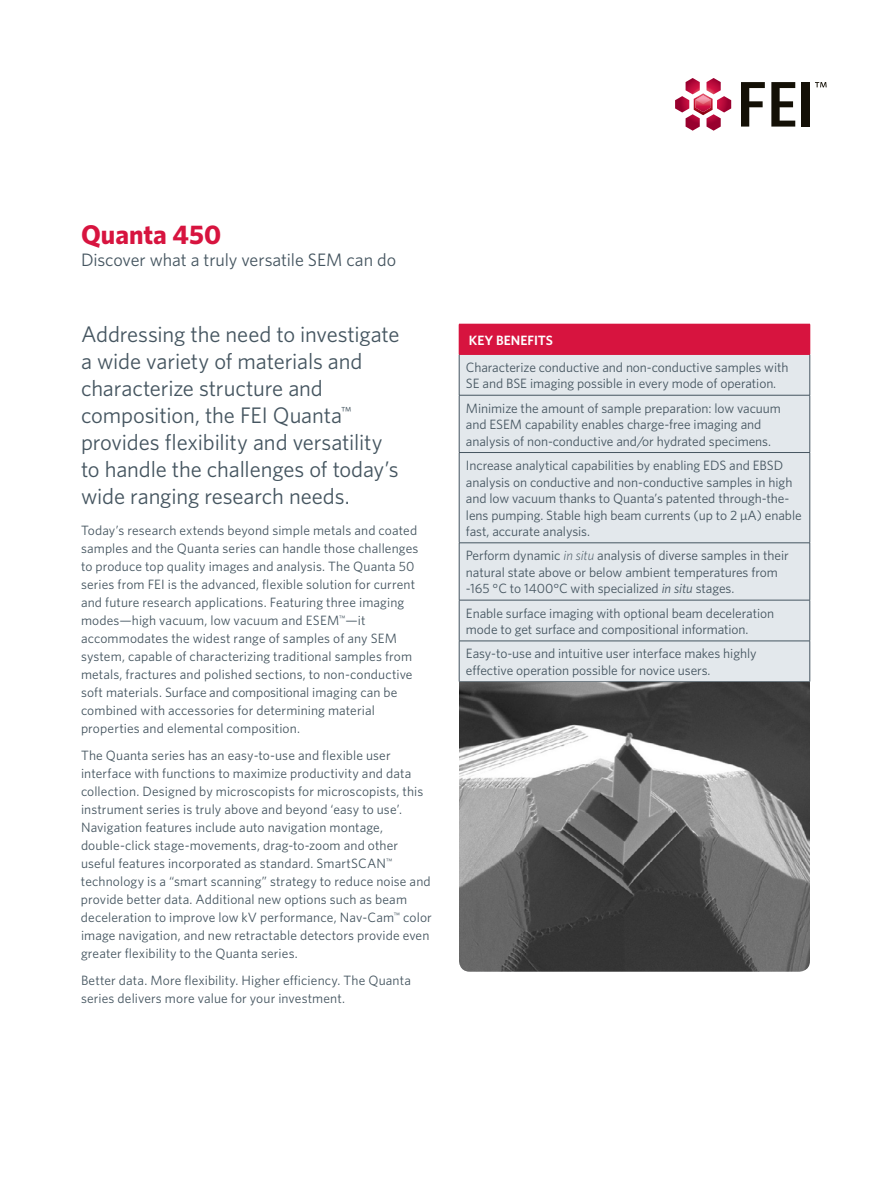
<style>
.page{position:relative;width:891px;height:1188px;background:#fff}
.page>*{position:absolute;margin:0;border:0;box-sizing:border-box;transform-origin:0 0}
.t1{font:700 27px "Whitney";color:#d7143f}
.t2{font:22.5px/27px "Whitney";letter-spacing:-.005em;color:#455560}
.t3{font:18px "Whitney";letter-spacing:-.005em;color:#455560}
.t4{font:13.5px/18px "Whitney";color:#455560}
.t5{font:600 13.5px "Whitney";color:#fff}
.s1{font-weight:300;font-style:italic}
.s2{font-style:italic}
</style>
<div class="page">
<div style="left:459px;top:324px;width:351px;height:30px;background:#d7143f"></div>
<div style="left:460px;top:355px;width:350px;height:326px;background:#e3e8ec"></div>
<hr style="left:459px;top:452px;width:351px;height:1px;background:#455560">
<hr style="left:459px;top:543px;width:351px;height:1px;background:#455560">
<hr style="left:459px;top:600px;width:351px;height:1px;background:#455560">
<hr style="left:459px;top:395px;width:351px;height:1px;background:#455560">
<hr style="left:810px;top:324px;width:1px;height:30px;background:#d7143f">
<hr style="left:459px;top:354px;width:351px;height:1px;background:#d7143f">
<hr style="left:459px;top:641px;width:1px;height:41px;background:#455560">
<hr style="left:810px;top:641px;width:1px;height:41px;background:#455560">
<hr style="left:459px;top:681px;width:351px;height:1px;background:#455560">
<hr style="left:459px;top:355px;width:1px;height:40px;background:#455560">
<hr style="left:810px;top:355px;width:1px;height:40px;background:#455560">
<hr style="left:459px;top:395px;width:1px;height:57px;background:#455560">
<hr style="left:810px;top:395px;width:1px;height:57px;background:#455560">
<hr style="left:459px;top:453px;width:1px;height:90px;background:#455560">
<hr style="left:810px;top:453px;width:1px;height:90px;background:#455560">
<hr style="left:459px;top:543px;width:1px;height:57px;background:#455560">
<hr style="left:810px;top:543px;width:1px;height:57px;background:#455560">
<hr style="left:459px;top:600px;width:1px;height:41px;background:#455560">
<hr style="left:810px;top:600px;width:1px;height:41px;background:#455560">
<hr style="left:459px;top:641px;width:351px;height:1px;background:#455560">
<svg style="left:741px;top:82px;width:24px;height:45px"></svg>
<svg style="left:771px;top:82px;width:24px;height:45px"></svg>
<div style="left:802px;top:82px;width:8px;height:45px;background:#141006"></div>
<svg style="left:675px;top:78px;width:56px;height:53px"></svg>
<svg style="left:815px;top:82px;width:12px;height:5px"></svg>
<img style="left:459px;top:682px;width:351px;height:290px">
<h1 class="t1" style="left:81px;top:216px;width:142px">Quanta 450</h1>
<h3 class="t3" style="left:81px;top:248px;width:317px">Discover what a truly versatile SEM can do</h3>
<h2 class="t2" style="left:81px;top:320px;width:320px">Addressing the need to investigate a wide variety of materials and characterize structure and composition, the FEI Quanta<sup>™ </sup>provides flexibility and versatility to handle the challenges of today’s wide ranging research needs.</h2>
<p class="t4" style="left:81px;top:521px;width:339px">Today’s research extends beyond simple metals and coated samples and the Quanta series can handle those challenges to produce top quality images and analysis. The Quanta 50 series from FEI is the advanced, flexible solution for current and future research applications. Featuring three imaging modes—high vacuum, low vacuum and ESEM<sup>™</sup>—it accommodates the widest range of samples of any SEM system, capable of characterizing traditional samples from metals, fractures and polished sections, to non-conductive soft materials. Surface and compositional imaging can be combined with accessories for determining material properties and elemental composition.</p>
<p class="t4" style="left:81px;top:746px;width:352px">The Quanta series has an easy-to-use and flexible user interface with functions to maximize productivity and data collection. Designed by microscopists for microscopists, this instrument series is truly above and beyond ‘easy to use’.<br>Navigation features include auto navigation montage, double-click stage-movements, drag-to-zoom and other useful features incorporated as standard. SmartSCAN<sup>™ </sup>technology is a “smart scanning” strategy to reduce noise and provide better data. Additional new options such as beam deceleration to improve low kV performance, Nav-Cam<sup>™</sup> color image navigation, and new retractable detectors provide even greater flexibility to the Quanta series.</p>
<p class="t4" style="left:81px;top:971px;width:331px">Better data. More flexibility. Higher efficiency. The Quanta series delivers more value for your investment.</p>
<p class="t5" style="left:469px;top:331px;width:86px">KEY BENEFITS</p>
<p class="t4" style="left:466px;top:359px;width:324px;line-height:16.5px">Characterize conductive and non-conductive samples with<br>SE and BSE imaging possible in every mode of operation.</p>
<p class="t4" style="left:466px;top:400px;width:317px;line-height:16.5px">Minimize the amount of sample preparation: low vacuum and ESEM capability enables charge-free imaging and analysis of non-conductive and/or hydrated specimens.</p>
<p class="t4" style="left:466px;top:457px;width:337px;line-height:16.5px">Increase analytical capabilities by enabling EDS and EBSD analysis on conductive and non-conductive samples in high and low vacuum thanks to Quanta’s patented through-the&shy;lens pumping. Stable high beam currents (up to 2 µA) enable fast, accurate analysis.</p>
<p class="t4" style="left:466px;top:547px;width:324px;line-height:16.5px">Perform dynamic <span class="s1">in situ</span> analysis of diverse samples in their natural state above or below ambient temperatures from -165 °C to 1400°C with specialized <span class="s2">in situ</span> stages.</p>
<p class="t4" style="left:466px;top:604px;width:310px;line-height:16.5px">Enable surface imaging with optional beam deceleration mode to get surface and compositional information.</p>
<p class="t4" style="left:466px;top:645px;width:292px;line-height:16.5px">Easy-to-use and intuitive user interface makes highly effective operation possible for novice users.</p>
</div>
